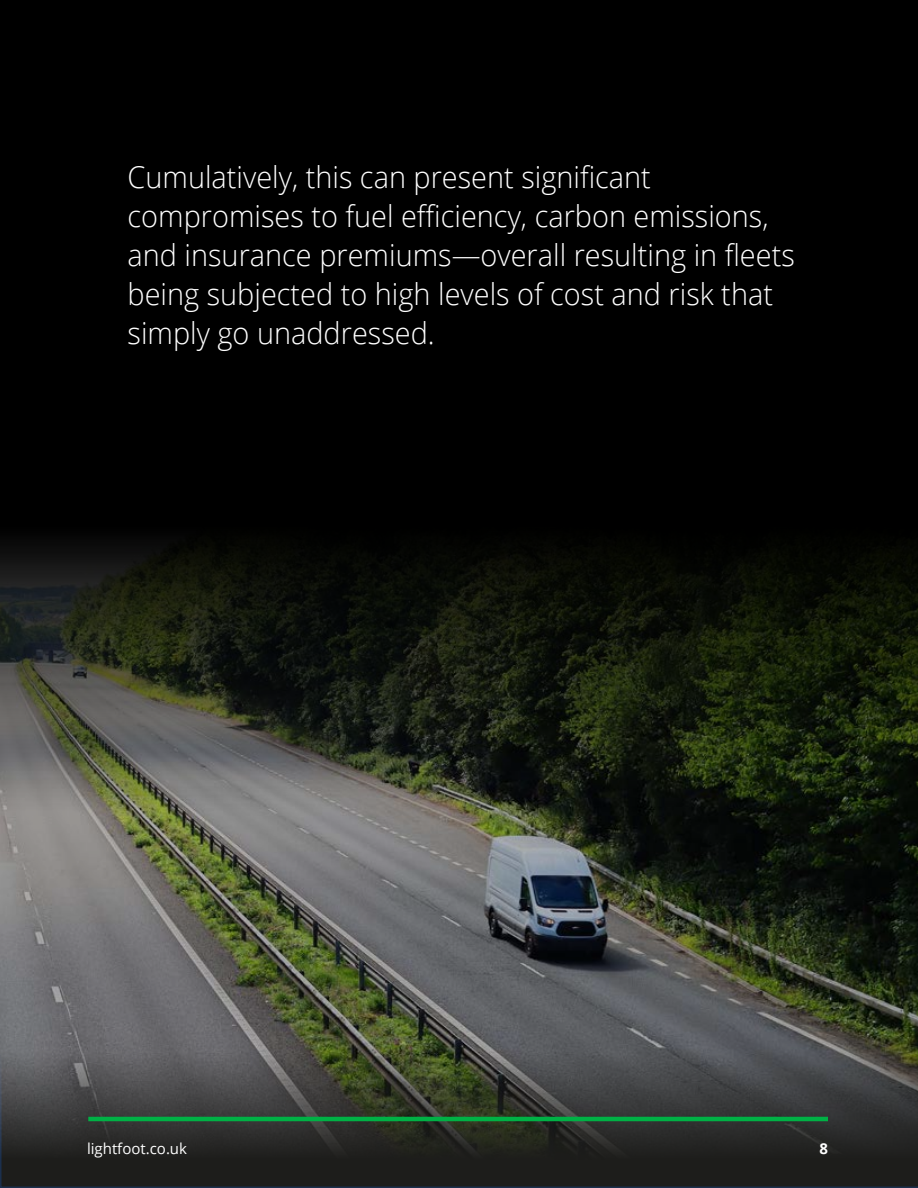
<style>
.page{position:relative;width:918px;height:1188px;background:#000}
.page>*{position:absolute;margin:0;border:0;box-sizing:border-box;transform-origin:0 0}
.t1{font:300 30px/39px "Open Sans";color:#fff;scale:.96 1}
.t2{font:15px "Open Sans";color:#fff}
.t3{font:700 15px "Open Sans";color:#fff}
</style>
<div class="page">
<img style="left:0;top:545px;width:918px;height:496px">
<svg style="left:0;top:1041px;width:918px;height:147px;background:#373936"></svg>
<hr style="left:88px;top:1117px;width:740px;height:4px;background:#00b145">
<p class="t1" style="left:128px;top:157px;width:697px">Cumulatively, this can present significant compromises to fuel efficiency, carbon emissions, and insurance premiums—overall resulting in fleets being subjected to high levels of cost and risk that simply go unaddressed.</p>
<p class="t2" style="left:87px;top:1139px;width:102px">lightfoot.co.uk</p>
<p class="t3" style="left:819px;top:1138px;width:10px">8</p>
</div>
